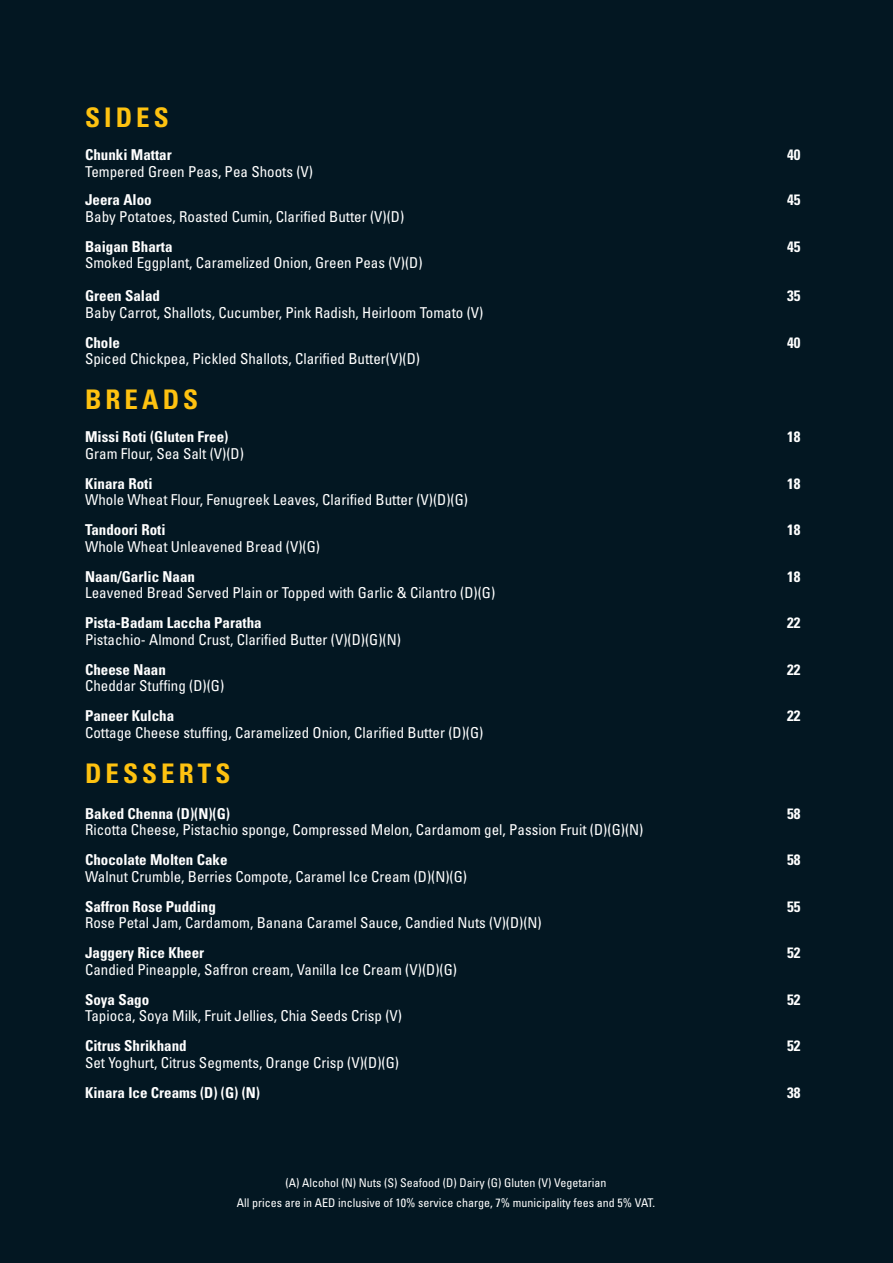
<style>
.page{position:relative;width:893px;height:1263px;background:#031722}
.page>*{position:absolute;margin:0;border:0;box-sizing:border-box;transform-origin:0 0}
.t1{font:700 condensed 27px "Univers LT Std";letter-spacing:.15em;color:#fec210}
.t2{font:condensed 15px "Univers LT Std";color:#fff}
.t3{font:700 condensed 15px "Univers LT Std";color:#fff}
.t4{font:condensed 12px/20.4px "Univers LT Std";color:#fff;text-align:center}
</style>
<div class="page">
<h1 class="t1" style="left:85px;top:101px;width:85px">SIDES</h1>
<p class="t3" style="left:85px;top:146px;width:88px">Chunki Mattar</p>
<p class="t3" style="left:787px;top:146px;width:15px">40</p>
<p class="t2" style="left:85px;top:162px;width:229px">Tempered Green Peas, Pea Shoots (V)</p>
<p class="t3" style="left:85px;top:191px;width:68px">Jeera Aloo</p>
<p class="t3" style="left:787px;top:191px;width:15px">45</p>
<p class="t2" style="left:85px;top:207px;width:321px">Baby Potatoes, Roasted Cumin, Clarified Butter (V)(D)</p>
<p class="t3" style="left:85px;top:237px;width:89px">Baigan Bharta</p>
<p class="t3" style="left:787px;top:237px;width:15px">45</p>
<p class="t2" style="left:85px;top:253px;width:339px">Smoked Eggplant, Caramelized Onion, Green Peas (V)(D)</p>
<p class="t3" style="left:85px;top:287px;width:76px">Green Salad</p>
<p class="t3" style="left:787px;top:287px;width:15px">35</p>
<p class="t2" style="left:85px;top:303px;width:400px">Baby Carrot, Shallots, Cucumber, Pink Radish, Heirloom Tomato (V)</p>
<p class="t3" style="left:85px;top:333px;width:37px">Chole</p>
<p class="t3" style="left:787px;top:333px;width:15px">40</p>
<p class="t2" style="left:85px;top:349px;width:336px">Spiced Chickpea, Pickled Shallots, Clarified Butter(V)(D)</p>
<h1 class="t1" style="left:85px;top:383px;width:115px">BREADS</h1>
<p class="t3" style="left:85px;top:428px;width:145px">Missi Roti (Gluten Free)</p>
<p class="t3" style="left:787px;top:428px;width:15px">18</p>
<p class="t2" style="left:85px;top:444px;width:160px">Gram Flour, Sea Salt (V)(D)</p>
<p class="t3" style="left:85px;top:474px;width:69px">Kinara Roti</p>
<p class="t3" style="left:787px;top:474px;width:15px">18</p>
<p class="t2" style="left:85px;top:490px;width:385px">Whole Wheat Flour, Fenugreek Leaves, Clarified Butter (V)(D)(G)</p>
<p class="t3" style="left:85px;top:521px;width:82px">Tandoori Roti</p>
<p class="t3" style="left:787px;top:521px;width:15px">18</p>
<p class="t2" style="left:85px;top:537px;width:236px">Whole Wheat Unleavened Bread (V)(G)</p>
<p class="t3" style="left:85px;top:567px;width:112px">Naan/Garlic Naan</p>
<p class="t3" style="left:787px;top:567px;width:15px">18</p>
<p class="t2" style="left:85px;top:583px;width:412px">Leavened Bread Served Plain or Topped with Garlic &amp; Cilantro (D)(G)</p>
<p class="t3" style="left:85px;top:614px;width:178px">Pista-Badam Laccha Paratha</p>
<p class="t3" style="left:787px;top:614px;width:15px">22</p>
<p class="t2" style="left:85px;top:630px;width:317px">Pistachio- Almond Crust, Clarified Butter (V)(D)(G)(N)</p>
<p class="t3" style="left:85px;top:660px;width:82px">Cheese Naan</p>
<p class="t3" style="left:787px;top:660px;width:15px">22</p>
<p class="t2" style="left:85px;top:676px;width:141px">Cheddar Stuffing (D)(G)</p>
<p class="t3" style="left:85px;top:707px;width:91px">Paneer Kulcha</p>
<p class="t3" style="left:787px;top:707px;width:15px">22</p>
<p class="t2" style="left:85px;top:723px;width:400px">Cottage Cheese stuffing, Caramelized Onion, Clarified Butter (D)(G)</p>
<h1 class="t1" style="left:85px;top:757px;width:147px">DESSERTS</h1>
<p class="t3" style="left:85px;top:804px;width:147px">Baked Chenna (D)(N)(G)</p>
<p class="t3" style="left:787px;top:804px;width:15px">58</p>
<p class="t2" style="left:85px;top:820px;width:560px">Ricotta Cheese, Pistachio sponge, Compressed Melon, Cardamom gel, Passion Fruit (D)(G)(N)</p>
<p class="t3" style="left:85px;top:851px;width:144px">Chocolate Molten Cake</p>
<p class="t3" style="left:787px;top:851px;width:15px">58</p>
<p class="t2" style="left:85px;top:867px;width:384px">Walnut Crumble, Berries Compote, Caramel Ice Cream (D)(N)(G)</p>
<p class="t3" style="left:85px;top:897px;width:132px">Saffron Rose Pudding</p>
<p class="t3" style="left:787px;top:897px;width:15px">55</p>
<p class="t2" style="left:85px;top:913px;width:458px">Rose Petal Jam, Cardamom, Banana Caramel Sauce, Candied Nuts (V)(D)(N)</p>
<p class="t3" style="left:85px;top:944px;width:121px">Jaggery Rice Kheer</p>
<p class="t3" style="left:787px;top:944px;width:15px">52</p>
<p class="t2" style="left:85px;top:960px;width:373px">Candied Pineapple, Saffron cream, Vanilla Ice Cream (V)(D)(G)</p>
<p class="t3" style="left:85px;top:990px;width:66px">Soya Sago</p>
<p class="t3" style="left:787px;top:990px;width:15px">52</p>
<p class="t2" style="left:85px;top:1006px;width:319px">Tapioca, Soya Milk, Fruit Jellies, Chia Seeds Crisp (V)</p>
<p class="t3" style="left:85px;top:1037px;width:103px">Citrus Shrikhand</p>
<p class="t3" style="left:787px;top:1037px;width:15px">52</p>
<p class="t2" style="left:85px;top:1053px;width:315px">Set Yoghurt, Citrus Segments, Orange Crisp (V)(D)(G)</p>
<p class="t3" style="left:85px;top:1083px;width:177px">Kinara Ice Creams (D) (G) (N)</p>
<p class="t3" style="left:787px;top:1083px;width:15px">38</p>
<p class="t4" style="left:237px;top:1172px;width:420px">(A) Alcohol (N) Nuts (S) Seafood (D) Dairy (G) Gluten (V) Vegetarian<br>All prices are in AED inclusive of 10% service charge, 7% municipality fees and 5% VAT.</p>
</div>
